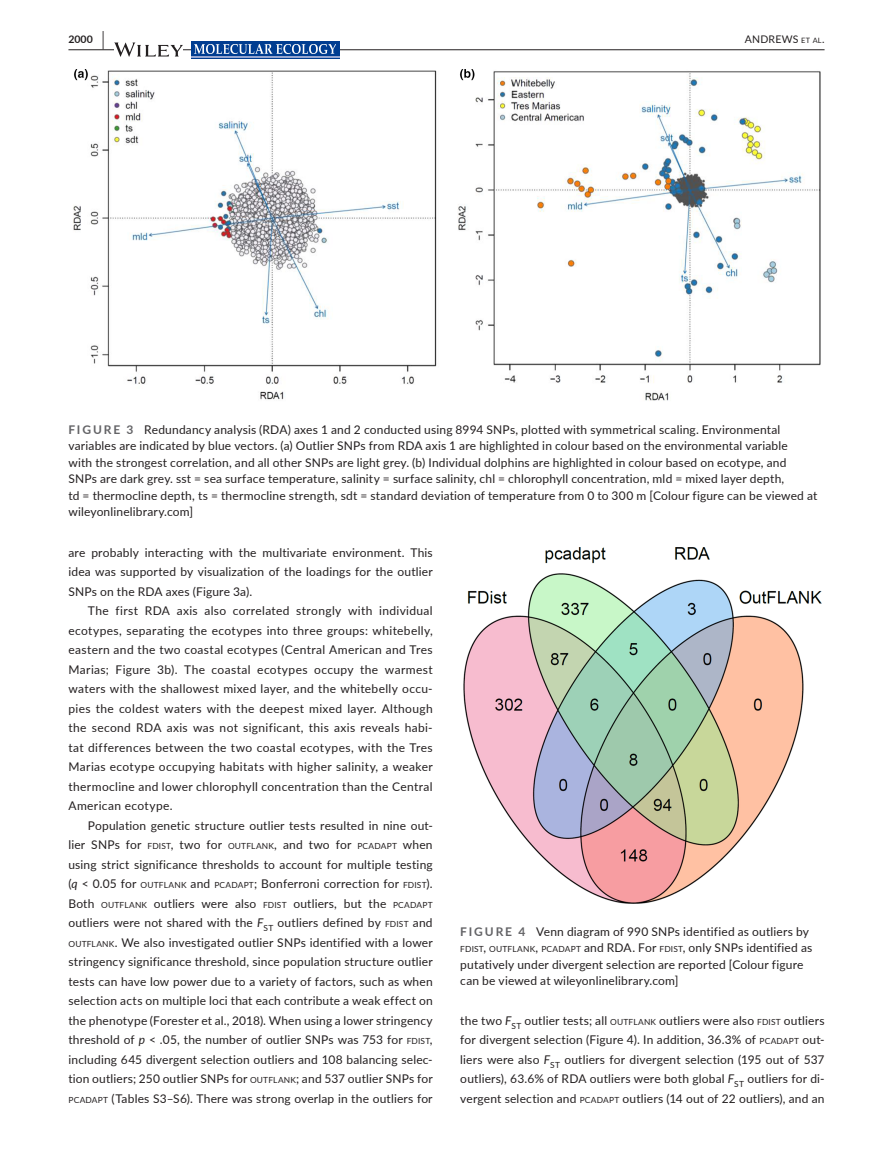
<style>
.page{position:relative;width:893px;height:1174px;background:#fff}
.page>*{position:absolute;margin:0;border:0;box-sizing:border-box;transform-origin:0 0}
.t1{font:12px/19.5px "Lato";letter-spacing:.015em;color:#231f20;text-align:justify}
.t2{font:10.5px "Lato";letter-spacing:.02em;color:#231f20}
.t3{font:700 10.5px "Lato";color:#231f20}
.s1{font-size:19.5px}
.s2{font-size:7.35px}
.s3{font-weight:700;color:#636366}
.s4{font-size:8.4px}
.s5{font-style:italic}
</style>
<div class="page">
<hr style="left:68px;top:49px;width:756px;height:1px;background:#231f20">
<svg style="left:114px;top:42px;width:69px;height:15px"></svg>
<svg style="left:191px;top:41px;width:148px;height:15px"></svg>
<img style="left:194px;top:45px;width:142px;height:8px">
<hr style="left:191px;top:56px;width:148px;height:2px;background:#96a6d0">
<img style="left:73px;top:69px;width:748px;height:332px">
<img style="left:464px;top:548px;width:357px;height:355px">
<p class="t3" style="left:68px;top:32px;width:37px">2000 <span class="s1">|</span></p>
<p class="t2" style="left:745px;top:32px;width:81px">ANDREWS <span class="s2">ET AL</span>.</p>
<p class="t1" style="left:68px;top:421px;width:750px;line-height:16.5px;text-align:left"><span class="s3">FIGURE 3</span> Redundancy analysis (RDA) axes 1 and 2 conducted using 8994 SNPs, plotted with symmetrical scaling. Environmental variables are indicated by blue vectors. (a) Outlier SNPs from RDA axis 1 are highlighted in colour based on the environmental variable<br>with the strongest correlation, and all other SNPs are light grey. (b) Individual dolphins are highlighted in colour based on ecotype, and SNPs are dark grey. sst = sea surface temperature, salinity = surface salinity, chl = chlorophyll concentration, mld = mixed layer depth,<br>td = thermocline depth, ts = thermocline strength, sdt = standard deviation of temperature from 0 to 300 m [Colour figure can be viewed at wileyonlinelibrary.com ]</p>
<p class="t1" style="left:68px;top:542px;width:366px">are probably interacting with the multivariate environment. This idea was supported by visualization of the loadings for the outlier SNPs on the RDA axes (Figure 3a ).</p>
<p class="t1" style="left:68px;top:601px;width:366px;text-indent:20px">The first RDA axis also correlated strongly with individual ecotypes, separating the ecotypes into three groups: whitebelly, eastern and the two coastal ecotypes (Central American and Tres Marias; Figure 3b ). The coastal ecotypes occupy the warmest waters with the shallowest mixed layer, and the whitebelly occu&shy;pies the coldest waters with the deepest mixed layer. Although the second RDA axis was not significant, this axis reveals habi&shy;tat differences between the two coastal ecotypes, with the Tres Marias ecotype occupying habitats with higher salinity, a weaker thermocline and lower chlorophyll concentration than the Central American ecotype.</p>
<p class="t1" style="left:68px;top:815px;width:366px;text-indent:20px">Population genetic structure outlier tests resulted in nine out&shy;lier SNPs for <span class="s4">FDIST</span>, two for <span class="s4">OUTFLANK</span>, and two for <span class="s4">PCADAPT</span> when using strict significance thresholds to account for multiple testing ( <span class="s5">q</span> &lt; 0.05 for <span class="s4">OUTFLANK</span> and <span class="s4">PCADAPT</span>; Bonferroni correction for <span class="s4">FDIST</span>).<br>Both <span class="s4">OUTFLANK</span> outliers were also <span class="s4">FDIST</span> outliers, but the <span class="s4">PCADAPT </span>outliers were not shared with the <span class="s5">F</span> <sub>ST</sub> outliers defined by <span class="s4">FDIST</span> and <span class="s4">OUTFLANK</span>. We also investigated outlier SNPs identified with a lower stringency significance threshold, since population structure outlier tests can have low power due to a variety of factors, such as when selection acts on multiple loci that each contribute a weak effect on the phenotype (Forester et al., 2018 ). When using a lower stringency threshold of <span class="s5">p</span> &lt; .05, the number of outlier SNPs was 753 for <span class="s4">FDIST</span>, including 645 divergent selection outliers and 108 balancing selec&shy;tion outliers; 250 outlier SNPs for <span class="s4">OUTFLANK</span>; and 537 outlier SNPs for <span class="s4">PCADAPT</span> (Tables S3– S6 ). There was strong overlap in the outliers for</p>
<p class="t1" style="left:460px;top:922px;width:353px;line-height:16.5px;text-align:left"><span class="s3">FIGURE 4</span> Venn diagram of 990 SNPs identified as outliers by <span class="s4">FDIST</span>, <span class="s4">OUTFLANK</span>, <span class="s4">PCADAPT</span> and RDA. For <span class="s4">FDIST</span>, only SNPs identified as putatively under divergent selection are reported [Colour figure can be viewed at wileyonlinelibrary.com ]</p>
<p class="t1" style="left:460px;top:1010px;width:366px">the two <span class="s5">F</span> <sub>ST</sub> outlier tests; all <span class="s4">OUTFLANK</span> outliers were also <span class="s4">FDIST</span> outliers for divergent selection (Figure 4 ). In addition, 36.3% of <span class="s4">PCADAPT</span> out&shy;liers were also <span class="s5">F</span> <sub>ST</sub> outliers for divergent selection (195 out of 537 outliers), 63.6% of RDA outliers were both global <span class="s5">F</span> <sub>ST</sub> outliers for di&shy;vergent selection and <span class="s4">PCADAPT</span> outliers (14 out of 22 outliers), and an</p>
</div>
